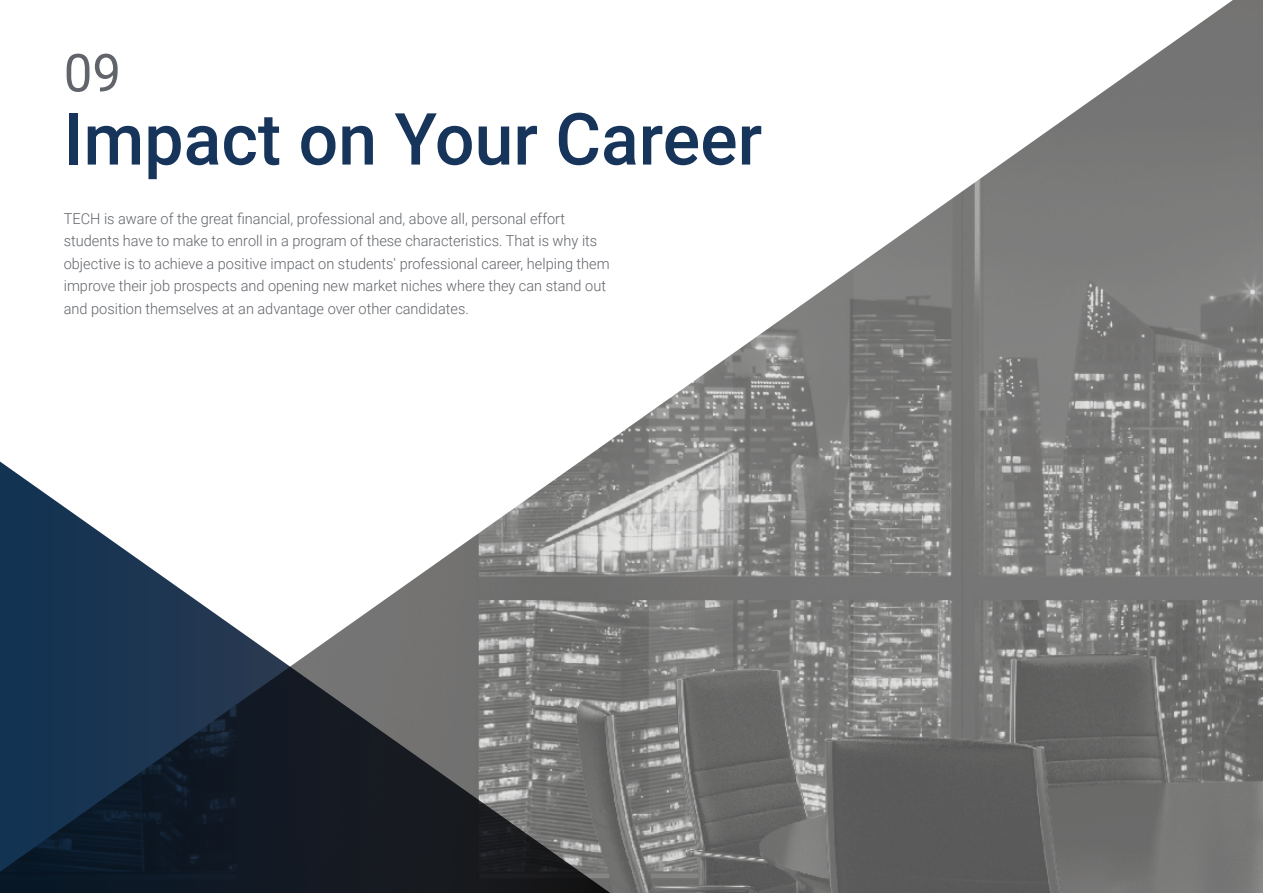
<style>
.page{position:relative;width:1263px;height:893px;background:#fff}
.page>*{position:absolute;margin:0;border:0;box-sizing:border-box;transform-origin:0 0}
.t1{font:500 72px "Roboto";color:#17355b}
.t2{font:52.5px "Roboto";color:#61646a}
.t3{font:300 15px/22.5px "Roboto";color:#61646a}
</style>
<div class="page">
<img style="left:602px;top:0;width:661px;height:893px">
<svg style="left:0;top:446px;width:640px;height:447px"></svg>
<h2 class="t2" style="left:64px;top:36px;width:59px">09</h2>
<h1 class="t1" style="left:64px;top:89px;width:700px">Impact on Your Career</h1>
<p class="t3" style="left:64px;top:207px;width:547px">TECH is aware of the great financial, professional and, above all, personal effort students have to make to enroll in a program of these characteristics. That is why its objective is to achieve a positive impact on students' professional career, helping them improve their job prospects and opening new market niches where they can stand out and position themselves at an advantage over other candidates.</p>
</div>
